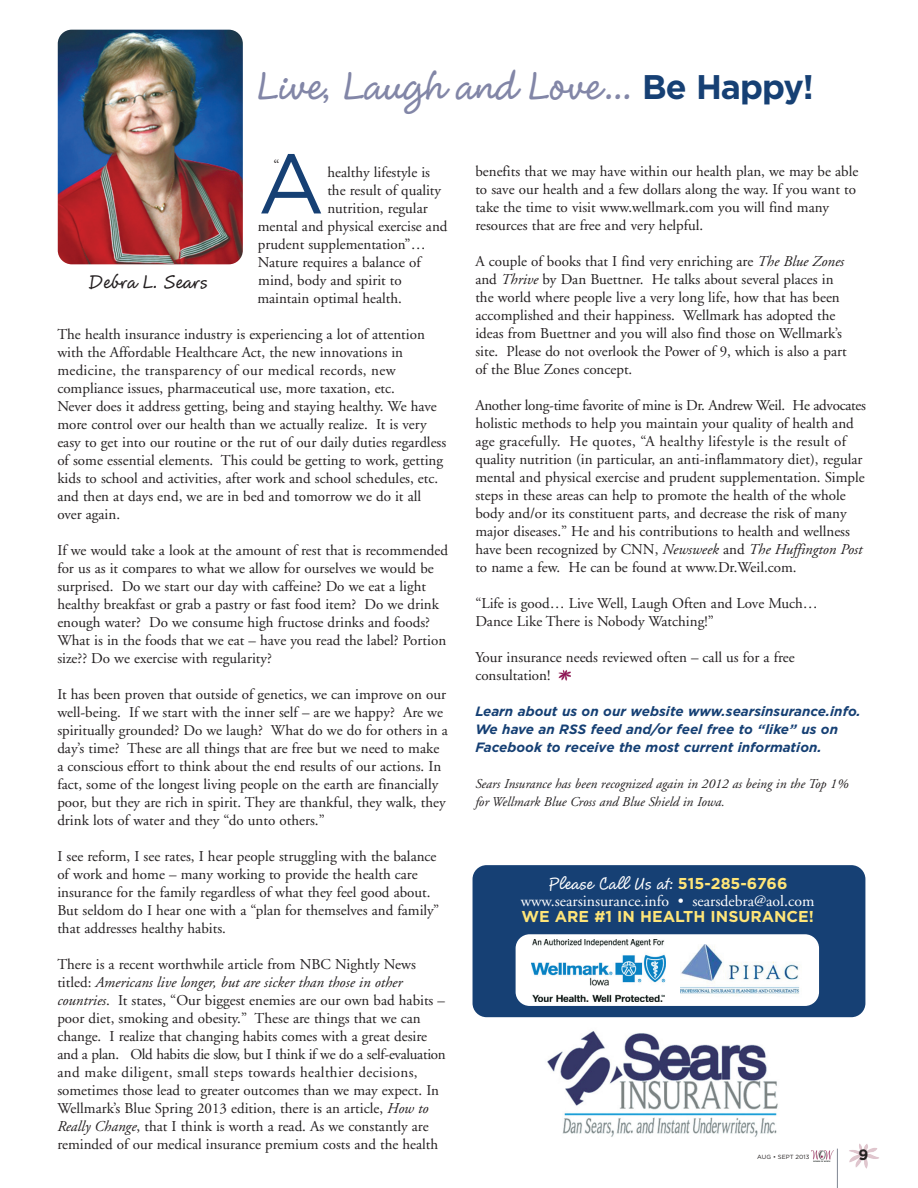
<style>
.page{position:relative;width:918px;height:1188px;background:#fff}
.page>*{position:absolute;margin:0;border:0;box-sizing:border-box;transform-origin:0 0}
.t1{font:84.45px "Gotham";color:#164074}
.t2{font:700 37.95px "Cluff Hmk";letter-spacing:-.025em;color:#8286a7}
.t3{font:700 18px "Cluff Hmk";color:#231f20}
.t4{font:15.75px "Adobe Garamond";color:#fff}
.t5{font:700 15.75px "Cluff Hmk";color:#fff}
.t6{font:700 15.75px "Gotham";color:#ffe578}
.t7{font:15px/18px "Adobe Garamond";color:#231f20}
.t8{font:700 15px "Gotham";color:#231f20}
.t9{font:italic 700 13.5px/18px "Gotham";color:#164074}
.t10{font:italic 13.5px/18px "Adobe Garamond";color:#231f20}
.t11{font:6px "Gotham";color:#231f20}
.s1{font-family:"Gotham";font-size:34.2px;color:#164074}
.s2{font-style:italic}
.s3{font-family:"Gotham";color:#ffe578}
</style>
<div class="page">
<img style="left:860px;top:1144px;width:17px;height:8px">
<hr style="left:837px;top:1149px;width:1px;height:39px;background:#7f8692">
<img style="left:812px;top:1150px;width:22px;height:11px">
<img style="left:58px;top:30px;width:185px;height:234px;border-radius:14px">
<img style="left:547px;top:1031px;width:231px;height:106px">
<div style="left:473px;top:865px;width:392px;height:152px;background:#164074;border-radius:14px"></div>
<div style="left:516px;top:934px;width:303px;height:72px;background:#fff;border-radius:14px"></div>
<img style="left:532px;top:940px;width:133px;height:62px">
<img style="left:681px;top:944px;width:119px;height:50px">
<svg style="left:558px;top:670px;width:13px;height:10px"></svg>
<h2 class="t2" style="left:255px;top:69px;width:561px">Live, Laugh and Love… <span class="s1">Be Happy!</span></h2>
<h1 class="t1" style="left:258px;top:152px;width:68px">A</h1>
<p class="t7" style="left:273px;top:157px;width:8px">“</p>
<p class="t7" style="left:327px;top:165px;width:104px">healthy lifestyle is</p>
<p class="t7" style="left:327px;top:183px;width:115px">the result of quality</p>
<p class="t7" style="left:327px;top:201px;width:102px">nutrition, regular</p>
<p class="t7" style="left:258px;top:219px;width:191px">mental and physical exercise and</p>
<p class="t7" style="left:258px;top:237px;width:169px">prudent supplementation”…</p>
<p class="t7" style="left:258px;top:255px;width:165px">Nature requires a balance of</p>
<p class="t7" style="left:258px;top:273px;width:145px">mind, body and spirit to</p>
<p class="t7" style="left:257px;top:291px;width:146px">maintain optimal health.</p>
<p class="t7" style="left:57px;top:327px;width:390px">The health insurance industry is experiencing a lot of attention with the Affordable Healthcare Act, the new innovations in medicine, the transparency of our medical records, new compliance issues, pharmaceutical use, more taxation, etc.<br>Never does it address getting, being and staying healthy. We have more control over our health than we actually realize. It is very easy to get into our routine or the rut of our daily duties regardless of some essential elements. This could be getting to work, getting kids to school and activities, after work and school schedules, etc. and then at days end, we are in bed and tomorrow we do it all over again.</p>
<p class="t7" style="left:57px;top:543px;width:392px">If we would take a look at the amount of rest that is recommended for us as it compares to what we allow for ourselves we would be surprised. Do we start our day with caffeine? Do we eat a light healthy breakfast or grab a pastry or fast food item? Do we drink enough water? Do we consume high fructose drinks and foods?<br>What is in the foods that we eat – have you read the label? Portion size?? Do we exercise with regularity?</p>
<p class="t7" style="left:57px;top:687px;width:392px">It has been proven that outside of genetics, we can improve on our well-being. If we start with the inner self – are we happy? Are we spiritually grounded? Do we laugh? What do we do for others in a day’s time? These are all things that are free but we need to make a conscious effort to think about the end results of our actions. In fact, some of the longest living people on the earth are financially poor, but they are rich in spirit. They are thankful, they walk, they drink lots of water and they “do unto others.”</p>
<p class="t7" style="left:57px;top:849px;width:383px">I see reform, I see rates, I hear people struggling with the balance of work and home – many working to provide the health care insurance for the family regardless of what they feel good about.<br>But seldom do I hear one with a “plan for themselves and family” that addresses healthy habits.</p>
<p class="t7" style="left:57px;top:957px;width:390px">There is a recent worthwhile article from NBC Nightly News titled: <span class="s2">Americans live longer, but are sicker than those in other countries</span>. It states, “Our biggest enemies are our own bad habits – poor diet, smoking and obesity.” These are things that we can change. I realize that changing habits comes with a great desire and a plan. Old habits die slow, but I think if we do a self-evaluation and make diligent, small steps towards healthier decisions, sometimes those lead to greater outcomes than we may expect. In Wellmark’s Blue Spring 2013 edition, there is an article, <span class="s2">How to Really Change</span>, that I think is worth a read. As we constantly are reminded of our medical insurance premium costs and the health</p>
<p class="t3" style="left:89px;top:274px;width:120px">Debra L. Sears</p>
<p class="t7" style="left:475px;top:164px;width:384px">benefits that we may have within our health plan, we may be able to save our health and a few dollars along the way. If you want to take the time to visit www.wellmark.com you will find many resources that are free and very helpful.</p>
<p class="t7" style="left:475px;top:254px;width:373px">A couple of books that I find very enriching are <span class="s2">The Blue Zones </span>and <span class="s2">Thrive</span> by Dan Buettner. He talks about several places in the world where people live a very long life, how that has been accomplished and their happiness. Wellmark has adopted the ideas from Buettner and you will also find those on Wellmark’s site. Please do not overlook the Power of 9, which is also a part of the Blue Zones concept.</p>
<p class="t7" style="left:475px;top:398px;width:392px">Another long-time favorite of mine is Dr. Andrew Weil. He advocates holistic methods to help you maintain your quality of health and age gracefully. He quotes, “A healthy lifestyle is the result of quality nutrition (in particular, an anti-inflammatory diet), regular mental and physical exercise and prudent supplementation. Simple steps in these areas can help to promote the health of the whole body and/or its constituent parts, and decrease the risk of many major diseases.” He and his contributions to health and wellness have been recognized by CNN, <span class="s2">Newsweek</span> and <span class="s2">The Huffington Post </span>to name a few. He can be found at www.Dr.Weil.com.</p>
<p class="t7" style="left:475px;top:596px;width:344px">“Life is good… Live Well, Laugh Often and Love Much…<br>Dance Like There is Nobody Watching!”</p>
<p class="t7" style="left:475px;top:650px;width:321px">Your insurance needs reviewed often – call us for a free consultation!</p>
<p class="t9" style="left:475px;top:704px;width:387px">Learn about us on our website www.searsinsurance.info.<br>We have an RSS feed and/or feel free to “like” us on<br>Facebook to receive the most current information.</p>
<p class="t10" style="left:475px;top:776px;width:375px">Sears Insurance has been recognized again in 2012 as being in the Top 1% for Wellmark Blue Cross and Blue Shield in Iowa.</p>
<p class="t5" style="left:548px;top:877px;width:241px">Please Call Us at: <span class="s3">515-285-6766</span></p>
<p class="t4" style="left:521px;top:894px;width:295px">www.searsinsurance.info • searsdebra@aol.com</p>
<p class="t6" style="left:521px;top:911px;width:294px">WE ARE #1 IN HEALTH INSURANCE!</p>
<p class="t11" style="left:757px;top:1154px;width:54px">AUG • SEPT 2013</p>
<p class="t8" style="left:858px;top:1150px;width:11px">9</p>
</div>
